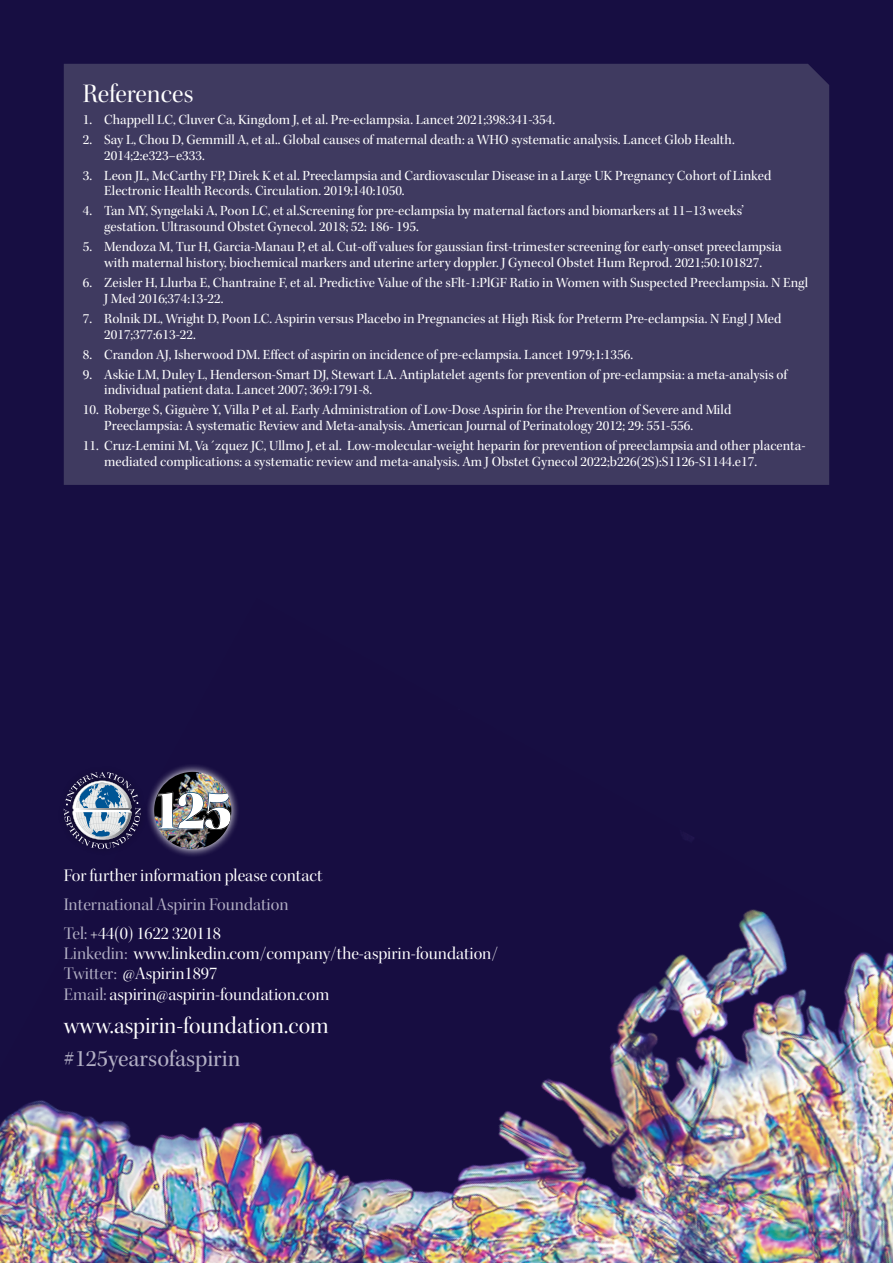
<style>
.page{position:relative;width:893px;height:1263px;background:#fff}
.page>*{position:absolute;margin:0;border:0;box-sizing:border-box;transform-origin:0 0}
.t1{font:27px "Kepler Std Disp";letter-spacing:-.005em;color:#fff}
.t2{font:24px "Kepler Std Disp";color:#fff}
.t3{font:24px "Kepler Std Subh";color:#b2afc4}
.t4{font:18px/20.2px "Kepler Std Disp";color:#fff}
.t5{font:18px/28.8px "Kepler Std Disp";color:#b2afc4}
.t6{font:14.25px/15.8px "Kepler Std Subh";color:#fff}
.s1{color:#fff}
.s2{color:#b2afc4}
</style>
<div class="page">
<img style="left:0;top:0;width:893px;height:1263px">
<div style="left:64px;top:64px;width:765px;height:421px;background:#3f3a60"></div>
<img style="left:146px;top:764px;width:94px;height:93px">
<img style="left:158px;top:772px;width:35px;height:20px">
<img style="left:157px;top:829px;width:47px;height:1px">
<img style="left:204px;top:829px;width:27px;height:1px">
<img style="left:157px;top:792px;width:74px;height:37px">
<div style="left:57px;top:765px;width:91px;height:91px;background:#170d41"></div>
<svg style="left:64px;top:772px;width:77px;height:77px"></svg>
<h1 class="t1" style="left:83px;top:78px;width:112px">References</h1>
<p class="t6" style="left:83px;top:112px;width:474px">1. Chappell LC, Cluver Ca, Kingdom J, et al. Pre-eclampsia. Lancet 2021;398:341-354.</p>
<p class="t6" style="left:104px;top:132px;width:632px;text-indent:-21px">2. Say L, Chou D, Gemmill A, et al.. Global causes of maternal death: a WHO systematic analysis. Lancet Glob Health.<br>2014;2:e323–e333.</p>
<p class="t6" style="left:104px;top:168px;width:669px;text-indent:-21px">3. Leon JL, McCarthy FP, Direk K et al. Preeclampsia and Cardiovascular Disease in a Large UK Pregnancy Cohort of Linked<br>Electronic Health Records. Circulation. 2019;140:1050.</p>
<p class="t6" style="left:104px;top:204px;width:641px;text-indent:-21px">4. Tan MY, Syngelaki A, Poon LC, et al.Screening for pre-eclampsia by maternal factors and biomarkers at 11–13weeks’ gestation. Ultrasound Obstet Gynecol. 2018; 52: 186- 195.</p>
<p class="t6" style="left:83px;top:239px;width:700px;text-align:center">5. Mendoza M, Tur H, Garcia-Manau P, et al. Cut-off values for gaussian first-trimester screening for early-onset preeclampsia with maternal history, biochemical markers and uterine artery doppler. J Gynecol Obstet Hum Reprod. 2021;50:101827.</p>
<p class="t6" style="left:104px;top:275px;width:705px;text-indent:-21px">6. Zeisler H, Llurba E, Chantraine F, et al. Predictive Value of the sFlt-1:PlGF Ratio in Women with Suspected Preeclampsia. N Engl<br>J Med 2016;374:13-22.</p>
<p class="t6" style="left:104px;top:311px;width:679px;text-indent:-21px">7. Rolnik DL, Wright D, Poon LC. Aspirin versus Placebo in Pregnancies at High Risk for Preterm Pre-eclampsia. N Engl J Med<br>2017;377:613-22.</p>
<p class="t6" style="left:83px;top:347px;width:552px">8. Crandon AJ, Isherwood DM. Effect of aspirin on incidence of pre-eclampsia. Lancet 1979;1:1356.</p>
<p class="t6" style="left:104px;top:367px;width:684px;text-indent:-21px">9. Askie LM, Duley L, Henderson-Smart DJ, Stewart LA. Antiplatelet agents for prevention of pre-eclampsia: a meta-analysis of individual patient data. Lancet 2007; 369:1791-8.</p>
<p class="t6" style="left:104px;top:402px;width:629px;text-indent:-21px">10. Roberge S, Giguère Y, Villa P et al. Early Administration of Low-Dose Aspirin for the Prevention of Severe and Mild<br>Preeclampsia: A systematic Review and Meta-analysis. American Journal of Perinatology 2012; 29: 551-556.</p>
<p class="t6" style="left:104px;top:438px;width:703px;text-indent:-21px">11. Cruz-Lemini M, Va´zquez JC, Ullmo J, et al. Low-molecular-weight heparin for prevention of preeclampsia and other placenta&shy;mediated complications: a systematic review and meta-analysis. Am J Obstet Gynecol 2022;b226(2S):S1126-S1144.e17.</p>
<p class="t4" style="left:64px;top:866px;width:260px">For further information please contact</p>
<p class="t5" style="left:64px;top:890px;width:226px">International Aspirin Foundation<br>Tel: <span class="s1">+44(0) 1622 320118</span></p>
<p class="t4" style="left:64px;top:943px;width:436px"><span class="s2">Linkedin:</span> www.linkedin.com/company/the-aspirin-foundation/<br><span class="s2">Twitter:</span> @Aspirin1897<br><span class="s2">Email:</span> aspirin@aspirin-foundation.com</p>
<h2 class="t2" style="left:64px;top:1011px;width:266px">www.aspirin-foundation.com</h2>
<h2 class="t3" style="left:64px;top:1044px;width:178px">#125yearsofaspirin</h2>
</div>
